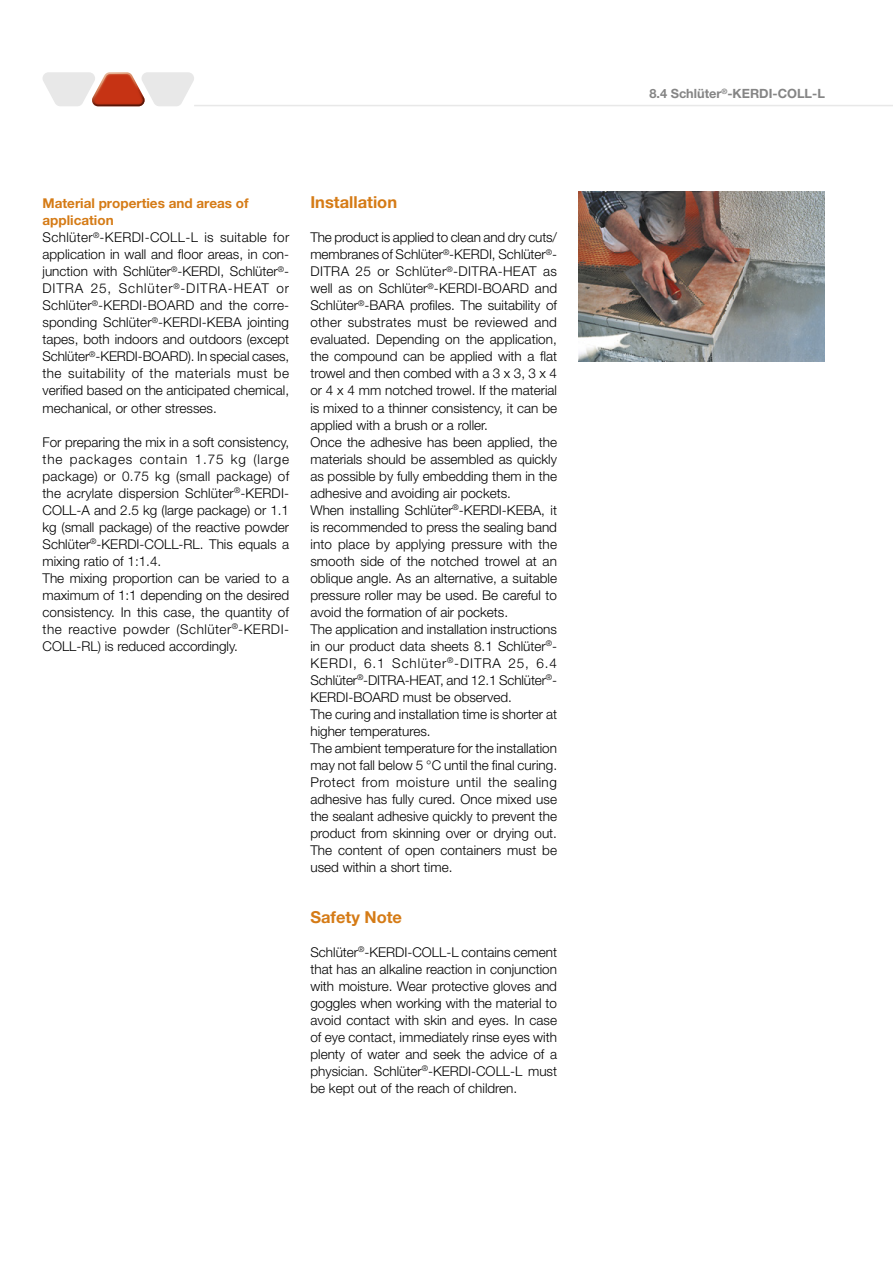
<style>
.page{position:relative;width:893px;height:1263px;background:#fff}
.page>*{position:absolute;margin:0;border:0;box-sizing:border-box;transform-origin:0 0}
.t1{font:700 16.5px "Helvetica Neue LT Pro";color:#d57b16}
.t2{font:300 13.5px/17px "Helvetica Neue LT Pro";color:#000}
.t3{font:700 12.75px "Helvetica Neue LT Pro";color:#858585}
.s1{font-weight:700;color:#d57b16}
</style>
<div class="page">
<hr style="left:194px;top:105px;width:699px;height:1px;background:#e8e8e8">
<svg style="left:43px;top:72px;width:151px;height:34px"></svg>
<img style="left:578px;top:191px;width:247px;height:170px">
<p class="t2" style="left:43px;top:195px;width:248px"><span class="s1">Material properties and areas of application<br></span>Schlüter<sup>®</sup>-KERDI-COLL-L is suitable for application in wall and floor areas, in con&shy;junction with Schlüter<sup>®</sup>-KERDI, Schlüter<sup>®</sup>- DITRA 25, Schlüter<sup>®</sup>-DITRA-HEAT or Schlüter<sup>®</sup>-KERDI-BOARD and the corre&shy;sponding Schlüter<sup>®</sup>-KERDI-KEBA jointing tapes, both indoors and outdoors (except Schlüter<sup>®</sup>-KERDI-BOARD). In special cases, the suitability of the materials must be verified based on the anticipated chemical, mechanical, or other stresses.</p>
<p class="t2" style="left:43px;top:433px;width:248px">For preparing the mix in a soft consistency, the packages contain 1.75 kg (large package) or 0.75 kg (small package) of the acrylate dispersion Schlüter<sup>®</sup>-KERDI-COLL-A and 2.5 kg (large package) or 1.1 kg (small package) of the reactive powder Schlüter<sup>®</sup>-KERDI-COLL-RL. This equals a mixing ratio of 1:1.4.<br>The mixing proportion can be varied to a maximum of 1:1 depending on the desired consistency. In this case, the quantity of the reactive powder (Schlüter<sup>®</sup>-KERDI-COLL-RL) is reduced accordingly.</p>
<p class="t1" style="left:310px;top:192px;width:88px">Installation</p>
<p class="t2" style="left:310px;top:229px;width:248px">The product is applied to clean and dry cuts/ membranes of Schlüter<sup>®</sup>-KERDI, Schlüter<sup>®</sup>- DITRA 25 or Schlüter<sup>®</sup>-DITRA-HEAT as well as on Schlüter<sup>®</sup>-KERDI-BOARD and Schlüter<sup>®</sup>-BARA profiles. The suitability of other substrates must be reviewed and evaluated. Depending on the application, the compound can be applied with a flat trowel and then combed with a 3 x 3, 3 x 4 or 4 x 4 mm notched trowel. If the material is mixed to a thinner consistency, it can be applied with a brush or a roller.<br>Once the adhesive has been applied, the materials should be assembled as quickly as possible by fully embedding them in the adhesive and avoiding air pockets.<br>When installing Schlüter<sup>®</sup>-KERDI-KEBA, it is recommended to press the sealing band into place by applying pressure with the smooth side of the notched trowel at an oblique angle. As an alternative, a suitable pressure roller may be used. Be careful to avoid the formation of air pockets.<br>The application and installation instructions in our product data sheets 8.1 Schlüter<sup>®</sup>- KERDI, 6.1 Schlüter<sup>®</sup>-DITRA 25, 6.4<br>Schlüter<sup>®</sup>-DITRA-HEAT, and 12.1 Schlüter<sup>®</sup>- KERDI-BOARD must be observed.<br>The curing and installation time is shorter at higher temperatures.<br>The ambient temperature for the installation may not fall below 5 °C until the final curing.<br>Protect from moisture until the sealing adhesive has fully cured. Once mixed use the sealant adhesive quickly to prevent the product from skinning over or drying out.<br>The content of open containers must be used within a short time.</p>
<p class="t1" style="left:310px;top:907px;width:93px">Safety Note</p>
<p class="t2" style="left:310px;top:943px;width:248px;text-align:justify">Schlüter<sup>®</sup>-KERDI-COLL-L contains cement that has an alkaline reaction in conjunction with moisture. Wear protective gloves and goggles when working with the material to avoid contact with skin and eyes. In case of eye contact, immediately rinse eyes with plenty of water and seek the advice of a physician. Schlüter<sup>®</sup>-KERDI-COLL-L must be kept out of the reach of children.</p>
<p class="t3" style="left:649px;top:86px;width:177px">8.4 Schlüter<sup>®</sup>-KERDI-COLL-L</p>
</div>
